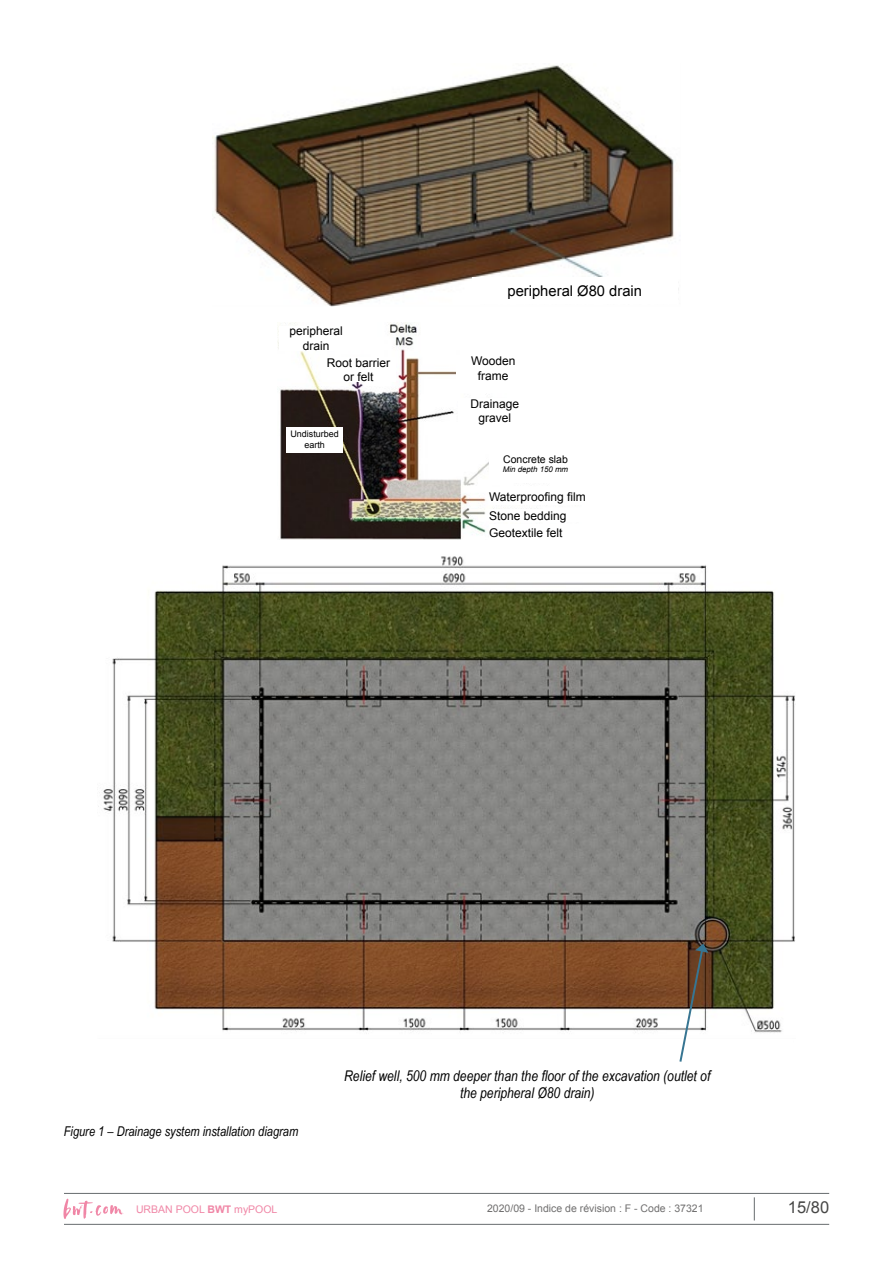
<style>
.page{position:relative;width:893px;height:1263px;background:#fff}
.page>*{position:absolute;margin:0;border:0;box-sizing:border-box;transform-origin:0 0}
.t1{font:16.5px "Arial";color:#474746}
.t2{font:italic 14.7px/17.7px "Arial Narrow";color:#000;text-align:center}
.t3{font:14.7px "Arial";color:#000}
.t4{font:italic 13.5px "Arial Narrow";color:#000}
.t5{font:12px/14.4px "Arial";color:#000;text-align:center}
.t6{font:10.5px "Arial";color:#706f6f}
.t7{font:10.5px "Arial";color:#f086a6}
.t8{font:10.5px "Arial";color:#000}
.t9{font:9px/10.8px "Arial";color:#000;text-align:center}
.t10{font:italic 7.95px "Arial";color:#000}
.s1{font-weight:700}
</style>
<div class="page">
<hr style="left:64px;top:1224px;width:765px;height:1px;background:#676c6e">
<hr style="left:64px;top:1193px;width:765px;height:1px;background:#676c6e">
<svg style="left:754px;top:1197px;width:1px;height:23px"></svg>
<svg style="left:63px;top:1199px;width:60px;height:20px"></svg>
<img style="left:213px;top:65px;width:466px;height:241px">
<div style="left:472px;top:277px;width:206px;height:27px;background:#fff"></div>
<img style="left:278px;top:322px;width:226px;height:218px">
<div style="left:279px;top:326px;width:74px;height:24px;background:#fff"></div>
<div style="left:322px;top:357px;width:73px;height:24px;background:#fff"></div>
<div style="left:456px;top:356px;width:74px;height:24px;background:#fff"></div>
<div style="left:458px;top:398px;width:74px;height:24px;background:#fff"></div>
<div style="left:489px;top:525px;width:125px;height:17px;background:#fff"></div>
<div style="left:489px;top:509px;width:125px;height:13px;background:#fff"></div>
<div style="left:489px;top:488px;width:126px;height:17px;background:#fff"></div>
<div style="left:489px;top:445px;width:93px;height:37px;background:#fff"></div>
<div style="left:286px;top:427px;width:57px;height:25px;background:#fff"></div>
<img style="left:98px;top:556px;width:697px;height:477px">
<svg style="left:679px;top:944px;width:29px;height:118px"></svg>
<p class="t3" style="left:507px;top:281px;width:136px">peripheral Ø80 drain</p>
<p class="t5" style="left:289px;top:324px;width:55px">peripheral drain</p>
<p class="t5" style="left:327px;top:355px;width:65px">Root barrier or felt</p>
<p class="t5" style="left:471px;top:354px;width:46px">Wooden frame</p>
<p class="t5" style="left:470px;top:396px;width:50px">Drainage gravel</p>
<p class="t9" style="left:290px;top:429px;width:50px">Undisturbed earth</p>
<p class="t8" style="left:503px;top:452px;width:66px">Concrete slab</p>
<p class="t10" style="left:503px;top:464px;width:67px">Min depth 150 mm</p>
<p class="t5" style="left:489px;top:489px;width:98px">Waterproofing film</p>
<p class="t5" style="left:489px;top:508px;width:79px">Stone bedding</p>
<p class="t5" style="left:489px;top:526px;width:75px">Geotextile felt</p>
<p class="t4" style="left:64px;top:1121px;width:236px">Figure 1 – Drainage system installation diagram</p>
<p class="t2" style="left:344px;top:1066px;width:368px">Relief well, 500 mm deeper than the floor of the excavation (outlet of the peripheral Ø80 drain)</p>
<p class="t7" style="left:136px;top:1202px;width:143px">URBAN POOL <span class="s1">BWT</span> myPOOL</p>
<p class="t6" style="left:487px;top:1201px;width:218px">2020/09 - Indice de révision : F - Code : 37321</p>
<h1 class="t1" style="left:788px;top:1197px;width:43px">15/80</h1>
</div>
